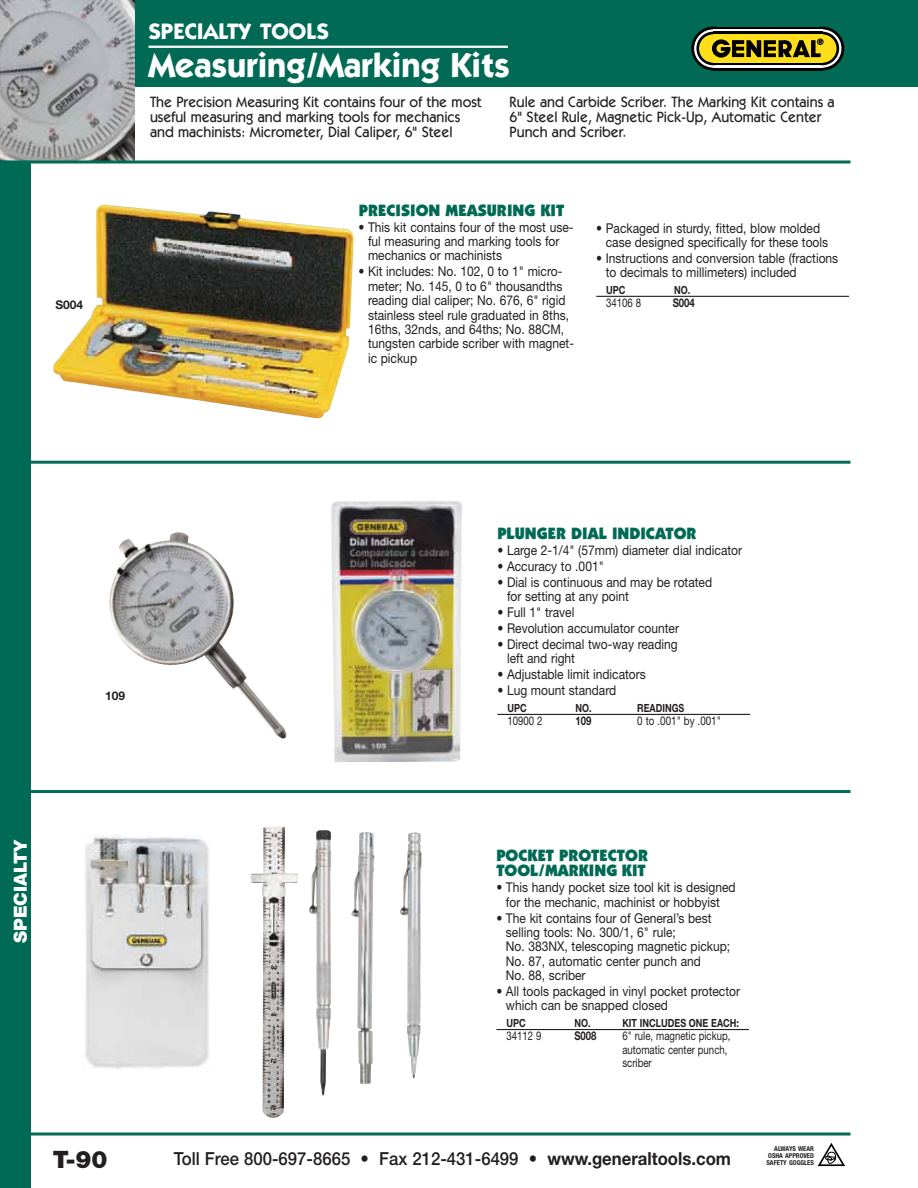
<style>
.page{position:relative;width:918px;height:1188px;background:#fff}
.page>*{position:absolute;margin:0;border:0;box-sizing:border-box;transform-origin:0 0}
.t1{font:700 34.5px "Itc Kabel";color:#fff}
.t2{font:900 24px "Helvetica Neue";color:#231f20}
.t3{font:700 22.5px "Itc Kabel";color:#fff}
.t4{font:500 18px "Helvetica Neue";color:#231f20;scale:.93 1}
.t5{font:900 18px "Helvetica Neue";color:#fff}
.t6{font:900 16.5px/15px "Itc Kabel";color:#006a55}
.t7{font:500 15px/15px "Itc Kabel";color:#231f20;scale:.95 1}
.t8{font:13.5px/14.4px "Helvetica Neue";color:#231f20;scale:.89 1}
.t9{font:12px/13.5px "Helvetica Neue";color:#231f20;scale:.8 1}
.t10{font:12px "Helvetica Neue";color:#231f20;scale:.82 1}
.t11{font:700 12px "Helvetica Neue";color:#231f20;scale:.8 1}
.t12{font:700 12px "Helvetica Neue";color:#231f20}
.t13{font:700 11.25px "Helvetica Neue";color:#231f20;scale:.8 1}
.t14{font:700 condensed 6.75px/7.1px "Helvetica Neue";color:#231f20;text-align:justify}
.s1{font-weight:700}
</style>
<div class="page">
<div style="left:0;top:162px;width:30px;height:1026px;background:#006a55"></div>
<div style="left:134px;top:0;width:784px;height:87px;background:#006a55"></div>
<img style="left:0;top:0;width:135px;height:160px">
<svg style="left:0;top:160px;width:850px;height:4px;background:#3c8c7c"></svg>
<svg style="left:691px;top:27px;width:44px;height:43px"></svg>
<svg style="left:800px;top:27px;width:44px;height:43px"></svg>
<div style="left:713px;top:27px;width:109px;height:43px;background:#000"></div>
<svg style="left:694px;top:29px;width:38px;height:39px"></svg>
<svg style="left:803px;top:29px;width:38px;height:39px"></svg>
<svg style="left:713px;top:29px;width:109px;height:39px"></svg>
<svg style="left:696px;top:32px;width:34px;height:33px"></svg>
<div style="left:806px;top:32px;width:33px;height:33px;background:#000;border-radius:50%"></div>
<div style="left:713px;top:32px;width:109px;height:33px;background:#000"></div>
<div style="left:699px;top:34px;width:28px;height:29px;background:#ffdf1b;border-radius:50%"></div>
<div style="left:713px;top:34px;width:109px;height:29px;background:#ffdf1b"></div>
<div style="left:808px;top:34px;width:29px;height:29px;background:#ffdf1b;border-radius:50%"></div>
<svg style="left:712px;top:39px;width:19px;height:19px"></svg>
<svg style="left:716px;top:44px;width:10px;height:9px"></svg>
<svg style="left:720px;top:39px;width:103px;height:18px"></svg>
<hr style="left:148px;top:46px;width:360px;height:2px;background:#fff">
<hr style="left:27px;top:461px;width:823px;height:3px;background:#006a55">
<svg style="left:30px;top:1132px;width:820px;height:4px;background:#3f8e7e"></svg>
<svg style="left:817px;top:1143px;width:28px;height:24px"></svg>
<hr style="left:27px;top:790px;width:823px;height:3px;background:#006a55">
<img style="left:53px;top:204px;width:300px;height:214px">
<hr style="left:596px;top:296px;width:253px;height:1px;background:#231f20">
<img style="left:250px;top:826px;width:48px;height:292px">
<img style="left:309px;top:830px;width:22px;height:266px">
<img style="left:351px;top:832px;width:23px;height:252px">
<img style="left:400px;top:833px;width:21px;height:246px">
<img style="left:85px;top:836px;width:124px;height:233px">
<hr style="left:496px;top:1029px;width:253px;height:1px;background:#231f20">
<hr style="left:497px;top:714px;width:253px;height:1px;background:#231f20">
<img style="left:331px;top:501px;width:131px;height:261px">
<img style="left:109px;top:532px;width:178px;height:207px">
<p class="t12" style="left:56px;top:300px;width:29px">S004</p>
<h3 class="t3" style="left:148px;top:23px;width:182px">SPECIALTY TOOLS</h3>
<h1 class="t1" style="left:148px;top:52px;width:363px">Measuring/Marking Kits</h1>
<p class="t7" style="left:150px;top:95px;width:351px">The Precision Measuring Kit contains four of the most useful measuring and marking tools for mechanics and machinists: Micrometer, Dial Caliper, 6" Steel</p>
<p class="t7" style="left:510px;top:95px;width:344px">Rule and Carbide Scriber. The Marking Kit contains a<br>6" Steel Rule, Magnetic Pick-Up, Automatic Center<br>Punch and Scriber.</p>
<p class="t6" style="left:359px;top:204px;width:207px">PRECISION MEASURING KIT</p>
<p class="t8" style="left:368px;top:221px;width:232px;text-indent:-10px">• This kit contains four of the most use&shy;ful measuring and marking tools for mechanics or machinists</p>
<p class="t8" style="left:368px;top:266px;width:233px;text-indent:-10px">• Kit includes: No. 102, 0 to 1" micro&shy;meter; No. 145, 0 to 6" thousandths reading dial caliper; No. 676, 6" rigid stainless steel rule graduated in 8ths, 16ths, 32nds, and 64ths; No. 88CM, tungsten carbide scriber with magnet&shy;ic pickup</p>
<p class="t8" style="left:606px;top:222px;width:251px;text-indent:-10px">• Packaged in sturdy, fitted, blow molded case designed specifically for these tools</p>
<p class="t8" style="left:606px;top:252px;width:263px;text-indent:-10px">• Instructions and conversion table (fractions to decimals to millimeters) included</p>
<p class="t13" style="left:606px;top:286px;width:26px">UPC</p>
<p class="t13" style="left:674px;top:286px;width:22px">NO.</p>
<p class="t9" style="left:606px;top:297px;width:45px">34106 8</p>
<p class="t11" style="left:673px;top:299px;width:29px">S004</p>
<h3 class="t5" style="left:14px;top:943px;width:105px;rotate:-90deg">SPECIALTY</h3>
<p class="t12" style="left:105px;top:692px;width:22px">109</p>
<h2 class="t2" style="left:53px;top:1150px;width:56px">T-90</h2>
<p class="t6" style="left:497px;top:527px;width:201px">PLUNGER DIAL INDICATOR</p>
<p class="t8" style="left:497px;top:544px;width:276px">• Large 2-1/4" (57mm) diameter dial indicator</p>
<p class="t8" style="left:497px;top:560px;width:121px">• Accuracy to .001"</p>
<p class="t8" style="left:507px;top:576px;width:232px;text-indent:-10px">• Dial is continuous and may be rotated for setting at any point</p>
<p class="t8" style="left:497px;top:607px;width:88px">• Full 1" travel</p>
<p class="t8" style="left:497px;top:622px;width:205px">• Revolution accumulator counter</p>
<p class="t8" style="left:507px;top:638px;width:193px;text-indent:-10px">• Direct decimal two-way reading left and right</p>
<p class="t8" style="left:497px;top:669px;width:168px">• Adjustable limit indicators</p>
<p class="t8" style="left:497px;top:685px;width:135px">• Lug mount standard</p>
<p class="t13" style="left:508px;top:704px;width:26px">UPC</p>
<p class="t13" style="left:575px;top:704px;width:22px">NO.</p>
<p class="t13" style="left:637px;top:704px;width:60px">READINGS</p>
<p class="t9" style="left:508px;top:715px;width:45px">10900 2</p>
<p class="t11" style="left:575px;top:717px;width:22px">109</p>
<p class="t10" style="left:637px;top:717px;width:104px">0 to .001" by .001"</p>
<p class="t6" style="left:496px;top:849px;width:153px">POCKET PROTECTOR<br>TOOL/MARKING KIT</p>
<p class="t8" style="left:496px;top:882px;width:270px;text-align:center">• This handy pocket size tool kit is designed for the mechanic, machinist or hobbyist</p>
<p class="t8" style="left:506px;top:912px;width:254px;text-indent:-10px">• The kit contains four of General’s best selling tools: No. 300/1, 6" rule;<br>No. 383NX, telescoping magnetic pickup; No. 87, automatic center punch and<br>No. 88, scriber</p>
<p class="t8" style="left:506px;top:985px;width:265px;text-indent:-10px">• All tools packaged in vinyl pocket protector which can be snapped closed</p>
<p class="t13" style="left:506px;top:1019px;width:26px">UPC</p>
<p class="t13" style="left:574px;top:1019px;width:22px">NO.</p>
<p class="t13" style="left:622px;top:1019px;width:147px">KIT INCLUDES ONE EACH:</p>
<p class="t9" style="left:506px;top:1031px;width:45px">34112 9</p>
<p class="t11" style="left:574px;top:1032px;width:29px">S008</p>
<p class="t9" style="left:622px;top:1031px;width:137px">6" rule, magnetic pickup, automatic center punch, scriber</p>
<h3 class="t4" style="left:174px;top:1152px;width:601px">Toll Free 800-697-8665 <span class="s1">•</span> Fax 212-431-6499 <span class="s1">• www.generaltools.com</span></h3>
<p class="t14" style="left:766px;top:1146px;width:49px;text-indent:8px">ALWAYS WEAR OSHA APPROVED SAFETY GOGGLES</p>
</div>
